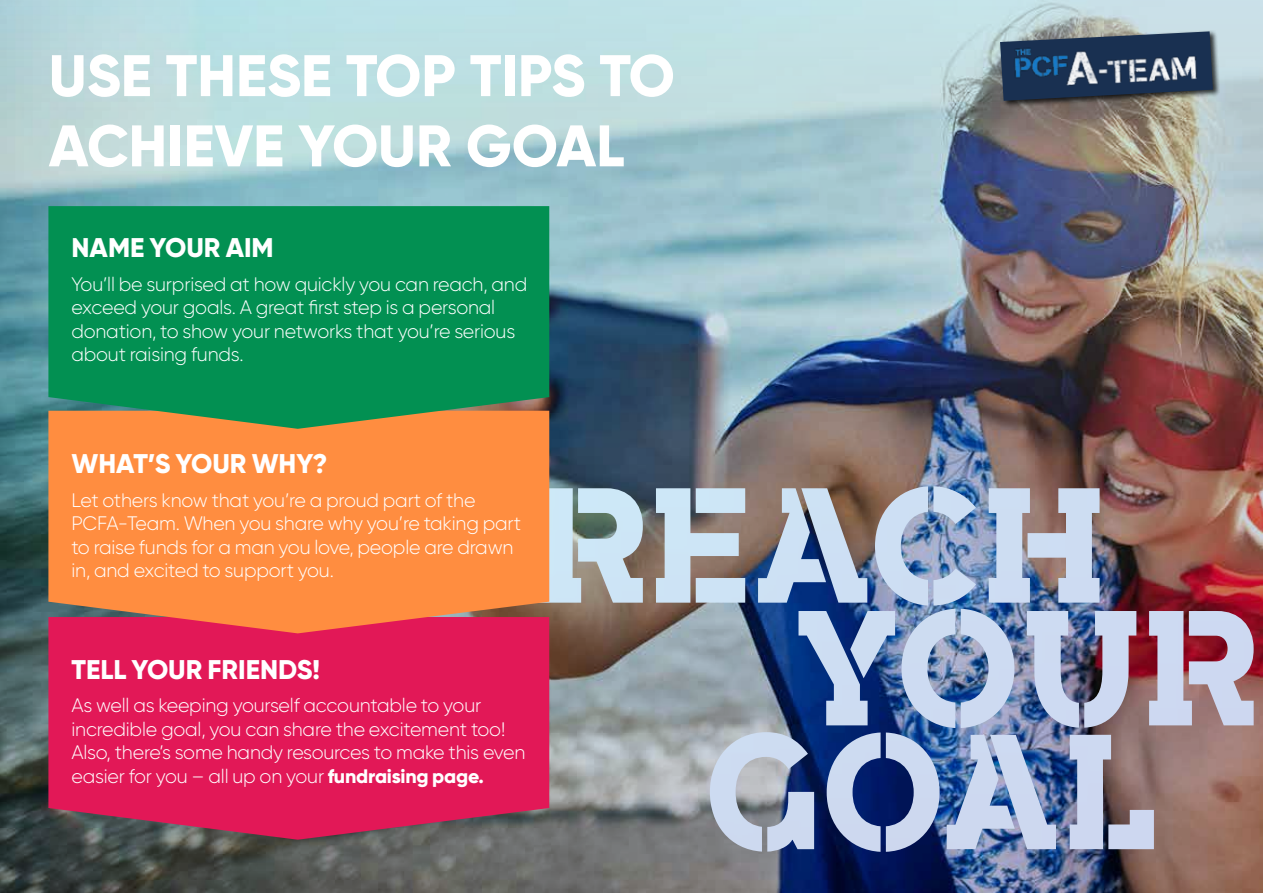
<style>
.page{position:relative;width:1263px;height:893px;background:#fff}
.page>*{position:absolute;margin:0;border:0;box-sizing:border-box;transform-origin:0 0}
.t1{font:163.65px "Arkibal Serif Stencil Heavy";letter-spacing:-.01em;color:#fff;scale:.9 1}
.t2{font:800 58.5px/70.2px "Gilroy";color:#fff}
.t3{font:800 27px "Gilroy";color:#fff}
.t4{font:300 19.5px/23.4px "Gilroy";letter-spacing:-.01em;color:#fff}
.s1{font-weight:800}
</style>
<div class="page">
<img style="left:0;top:0;width:1263px;height:893px">
<svg style="left:48px;top:633px;width:501px;height:207px;background:#d71d57"></svg>
<svg style="left:48px;top:429px;width:501px;height:204px;background:#fa8541"></svg>
<div style="left:998px;top:30px;width:222px;height:78px;background:#000;opacity:.75"></div>
<svg style="left:1000px;top:31px;width:213px;height:70px;background:#5d6a77"></svg>
<img style="left:1008px;top:40px;width:197px;height:59px">
<svg style="left:48px;top:206px;width:501px;height:223px;background:#128f51"></svg>
<h2 class="t2" style="left:49px;top:40px;width:628px">USE THESE TOP TIPS TO<br>ACHIEVE YOUR GOAL</h2>
<h3 class="t3" style="left:72px;top:231px;width:204px">NAME YOUR AIM</h3>
<p class="t4" style="left:71px;top:272px;width:457px">You’ll be surprised at how quickly you can reach, and exceed your goals. A great first step is a personal donation, to show your networks that you’re serious about raising funds.</p>
<h3 class="t3" style="left:72px;top:447px;width:258px">WHAT’S YOUR WHY?</h3>
<p class="t4" style="left:71px;top:488px;width:451px">Let others know that you’re a proud part of the PCFA-Team. When you share why you’re taking part to raise funds for a man you love, people are drawn in, and excited to support you.</p>
<h3 class="t3" style="left:72px;top:652px;width:250px">TELL YOUR FRIENDS!</h3>
<p class="t4" style="left:71px;top:694px;width:456px">As well as keeping yourself accountable to your incredible goal, you can share the excitement too!<br>Also, there’s some handy resources to make this even easier for you – all up on your <span class="s1">fundraising page.</span></p>
<h1 class="t1" style="left:531px;top:422px;width:641px">REACH</h1>
<h1 class="t1" style="left:792px;top:544px;width:523px">YOUR</h1>
<h1 class="t1" style="left:703px;top:668px;width:510px">GOAL</h1>
</div>
